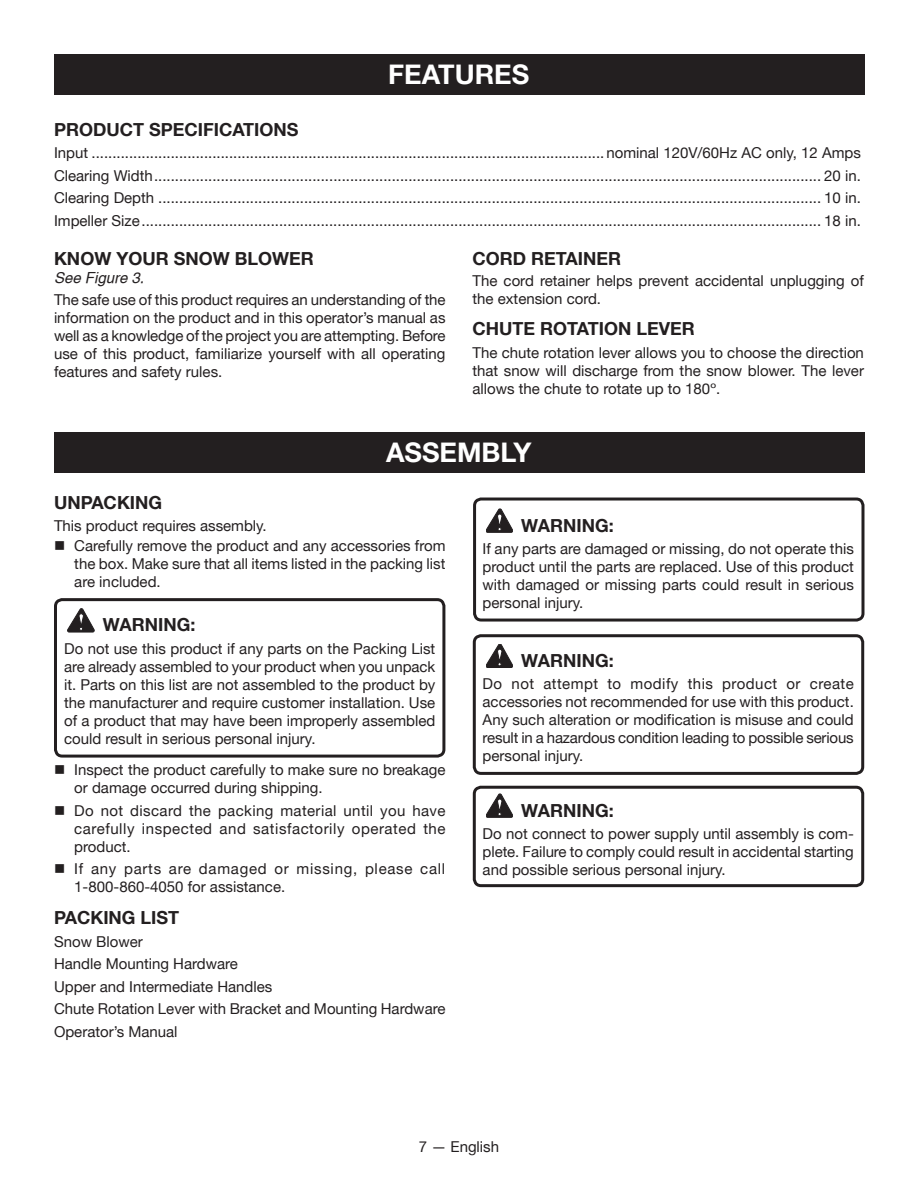
<style>
.page{position:relative;width:918px;height:1188px;background:#fff}
.page>*{position:absolute;margin:0;border:0;box-sizing:border-box;transform-origin:0 0}
.HEADING{font:700 27px "Helvetica Neue";color:#fff}
.Heading_2{font:700 18px "Helvetica Neue";color:#231f20}
.Warning{font:700 18px "Helvetica Neue";color:#231f20}
.Warning_Text{font:15px/18px "Helvetica Neue";color:#231f20;text-align:justify}
.Body_text{font:15px/18px "Helvetica Neue";color:#231f20;text-align:justify}
.step{font:15px/18px "Helvetica Neue";color:#231f20;text-align:justify}
.bullet{font:15px "Helvetica Neue";color:#231f20}
.step-2{font:15px/18px "Helvetica Neue";letter-spacing:.05em;color:#231f20}
.See_figure{font:italic 15px "Helvetica";color:#231f20}
</style>
<div class="page">
<div style="left:54px;top:54px;width:810px;height:41px;background:#231f20"></div>
<div style="left:473px;top:634px;width:391px;height:141px;border:3px solid #231f20;border-radius:7px"></div>
<div style="left:473px;top:498px;width:391px;height:124px;border:3px solid #231f20;border-radius:7px"></div>
<div style="left:54px;top:598px;width:391px;height:160px;border:3px solid #231f20;border-radius:7px"></div>
<div style="left:54px;top:432px;width:810px;height:41px;background:#231f20"></div>
<svg style="left:68px;top:609px;width:26px;height:23px"></svg>
<svg style="left:486px;top:509px;width:27px;height:23px"></svg>
<svg style="left:486px;top:644px;width:27px;height:24px"></svg>
<svg style="left:486px;top:794px;width:27px;height:23px"></svg>
<div style="left:473px;top:786px;width:391px;height:101px;border:3px solid #231f20;border-radius:7px"></div>
<p class="HEADING" style="left:388px;top:57px;width:143px">FEATURES</p>
<p class="Heading_2" style="left:54px;top:118px;width:246px">PRODUCT SPECIFICATIONS</p>
<p class="Warning_Text" style="left:54px;top:144px;width:809px">Input ...........................................................................................................................nominal 120V/60Hz AC only, 12 Amps</p>
<p class="Warning_Text" style="left:54px;top:166px;width:808px">Clearing Width................................................................................................................................................................ 20 in.</p>
<p class="Warning_Text" style="left:54px;top:189px;width:808px">Clearing Depth ............................................................................................................................................................... 10 in.</p>
<p class="Warning_Text" style="left:54px;top:211px;width:808px">Impeller Size................................................................................................................................................................... 18 in.</p>
<p class="Heading_2" style="left:54px;top:247px;width:261px">KNOW YOUR SNOW BLOWER</p>
<p class="See_figure" style="left:54px;top:269px;width:92px">See Figure 3.</p>
<p class="Body_text" style="left:54px;top:291px;width:393px">The safe use of this product requires an understanding of the information on the product and in this operator’s manual as well as a knowledge of the project you are attempting. Before use of this product, familiarize yourself with all operating features and safety rules.</p>
<p class="Heading_2" style="left:472px;top:248px;width:150px">CORD RETAINER</p>
<p class="Body_text" style="left:472px;top:272px;width:393px">The cord retainer helps prevent accidental unplugging of the extension cord.</p>
<p class="Heading_2" style="left:472px;top:318px;width:224px">CHUTE ROTATION LEVER</p>
<p class="Body_text" style="left:472px;top:343px;width:393px">The chute rotation lever allows you to choose the direction that snow will discharge from the snow blower. The lever allows the chute to rotate up to 180º.</p>
<p class="HEADING" style="left:386px;top:436px;width:147px">ASSEMBLY</p>
<p class="Heading_2" style="left:54px;top:491px;width:110px">UNPACKING</p>
<p class="Warning_Text" style="left:54px;top:517px;width:214px">This product requires assembly.</p>
<p class="step" style="left:74px;top:537px;width:373px;text-indent:-20px">■ Carefully remove the product and any accessories from the box. Make sure that all items listed in the packing list are included.</p>
<p class="Warning" style="left:103px;top:614px;width:94px">WARNING:</p>
<p class="Warning_Text" style="left:64px;top:639px;width:373px">Do not use this product if any parts on the Packing List are already assembled to your product when you unpack it. Parts on this list are not assembled to the product by the manufacturer and require customer installation. Use of a product that may have been improperly assembled could result in serious personal injury.</p>
<p class="step" style="left:74px;top:761px;width:373px;text-indent:-20px">■ Inspect the product carefully to make sure no breakage or damage occurred during shipping.</p>
<p class="step" style="left:74px;top:801px;width:373px;text-indent:-20px">■ Do not discard the packing material until you have carefully inspected and satisfactorily operated the product.</p>
<p class="step-2" style="left:74px;top:860px;width:372px;text-indent:-20px">■ If any parts are damaged or missing, please call<br>1-800-860-4050 for assistance.</p>
<p class="Heading_2" style="left:54px;top:907px;width:127px">PACKING LIST</p>
<p class="bullet" style="left:54px;top:933px;width:90px">Snow Blower</p>
<p class="bullet" style="left:54px;top:955px;width:185px">Handle Mounting Hardware</p>
<p class="bullet" style="left:54px;top:978px;width:220px">Upper and Intermediate Handles</p>
<p class="bullet" style="left:54px;top:1000px;width:393px">Chute Rotation Lever with Bracket and Mounting Hardware</p>
<p class="bullet" style="left:54px;top:1023px;width:125px">Operator’s Manual</p>
<p class="Warning" style="left:521px;top:514px;width:94px">WARNING:</p>
<p class="Warning_Text" style="left:483px;top:539px;width:373px">If any parts are damaged or missing, do not operate this product until the parts are replaced. Use of this product with damaged or missing parts could result in serious personal injury.</p>
<p class="Warning" style="left:521px;top:649px;width:94px">WARNING:</p>
<p class="Warning_Text" style="left:483px;top:675px;width:373px">Do not attempt to modify this product or create accessories not recommended for use with this product.<br>Any such alteration or modification is misuse and could result in a hazardous condition leading to possible serious personal injury.</p>
<p class="Warning" style="left:521px;top:799px;width:94px">WARNING:</p>
<p class="Warning_Text" style="left:483px;top:824px;width:373px">Do not connect to power supply until assembly is com&shy;plete. Failure to comply could result in accidental starting and possible serious personal injury.</p>
<p class="Warning_Text" style="left:419px;top:1138px;width:82px">7 — English</p>
</div>
